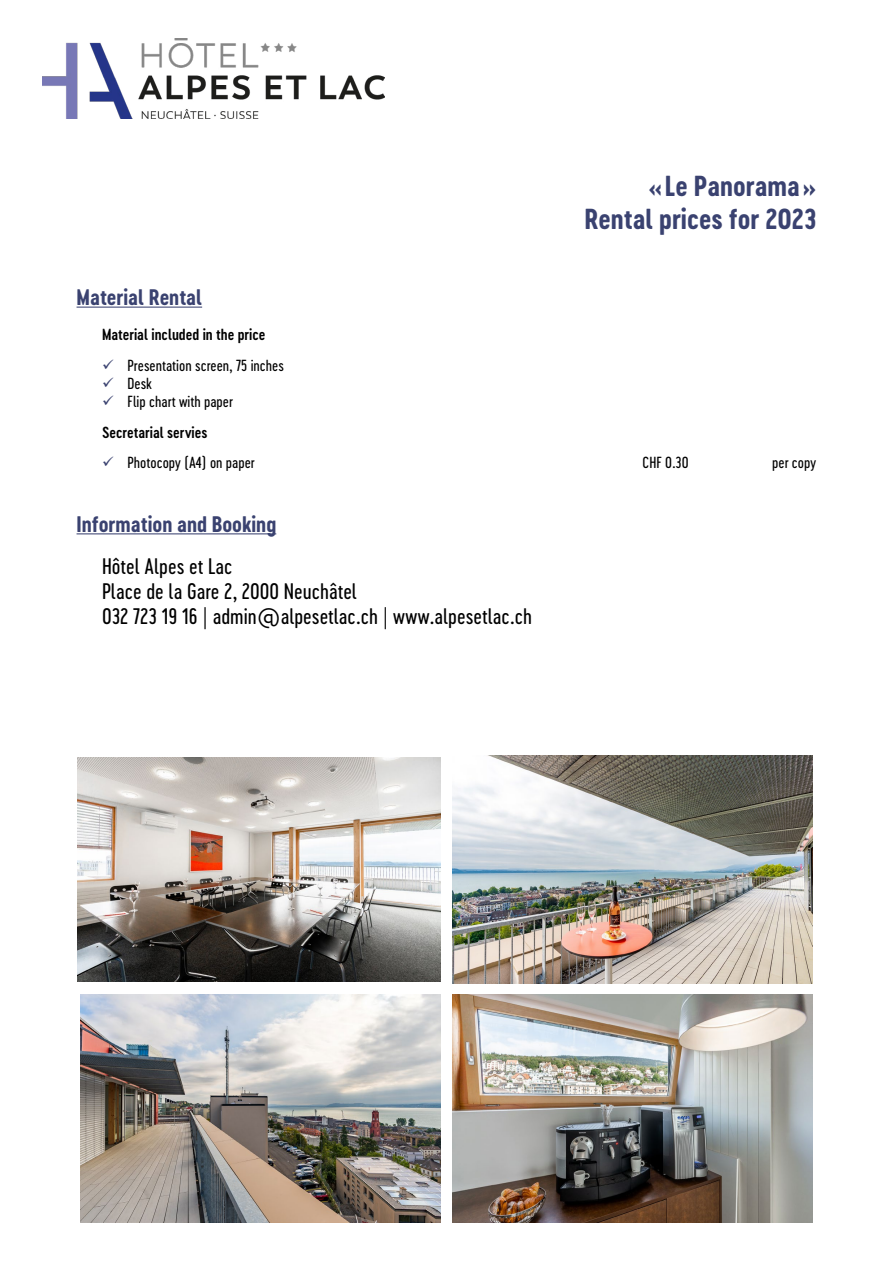
<style>
.page{position:relative;width:893px;height:1263px;background:#fff}
.page>*{position:absolute;margin:0;border:0;box-sizing:border-box;transform-origin:0 0}
.t1{font:27px/32.4px "Cervo Neue Bold Neue";color:#3a4270;text-align:right}
.t2{font:21px/25.2px "Cervo Neue Regular Neue";color:#000}
.t3{font:21px "Cervo Neue Bold Neue";color:#3a4270}
.t4{font:15px/18px "Cervo Neue Regular Neue";color:#000}
.t5{font:15px "Cervo Neue Semi Bold Neue";color:#000}
</style>
<div class="page">
<hr style="left:77px;top:307px;width:125px;height:1px;background:#3a4270">
<hr style="left:77px;top:533px;width:199px;height:1px;background:#3a4270">
<img style="left:43px;top:38px;width:342px;height:81px">
<img style="left:78px;top:757px;width:363px;height:224px">
<img style="left:452px;top:756px;width:361px;height:228px">
<img style="left:452px;top:994px;width:361px;height:228px">
<img style="left:80px;top:994px;width:361px;height:228px">
<p class="t1" style="left:585px;top:170px;width:233px">« Le Panorama »<br>Rental prices for 2023</p>
<p class="t3" style="left:77px;top:283px;width:127px">Material Rental</p>
<p class="t5" style="left:102px;top:324px;width:165px">Material included in the price</p>
<p class="t4" style="left:128px;top:356px;width:158px">Presentation screen, 75 inches<br>Desk<br>Flip chart with paper</p>
<p class="t5" style="left:102px;top:422px;width:107px">Secretarial servies</p>
<p class="t4" style="left:128px;top:454px;width:129px">Photocopy (A4) on paper</p>
<p class="t4" style="left:642px;top:454px;width:48px">CHF 0.30</p>
<p class="t4" style="left:772px;top:454px;width:45px">per copy</p>
<p class="t3" style="left:77px;top:510px;width:201px">Information and Booking</p>
<p class="t2" style="left:102px;top:553px;width:431px">Hôtel Alpes et Lac<br>Place de la Gare 2, 2000 Neuchâtel<br>032 723 19 16 | admin@alpesetlac.ch | www.alpesetlac.ch</p>
</div>
